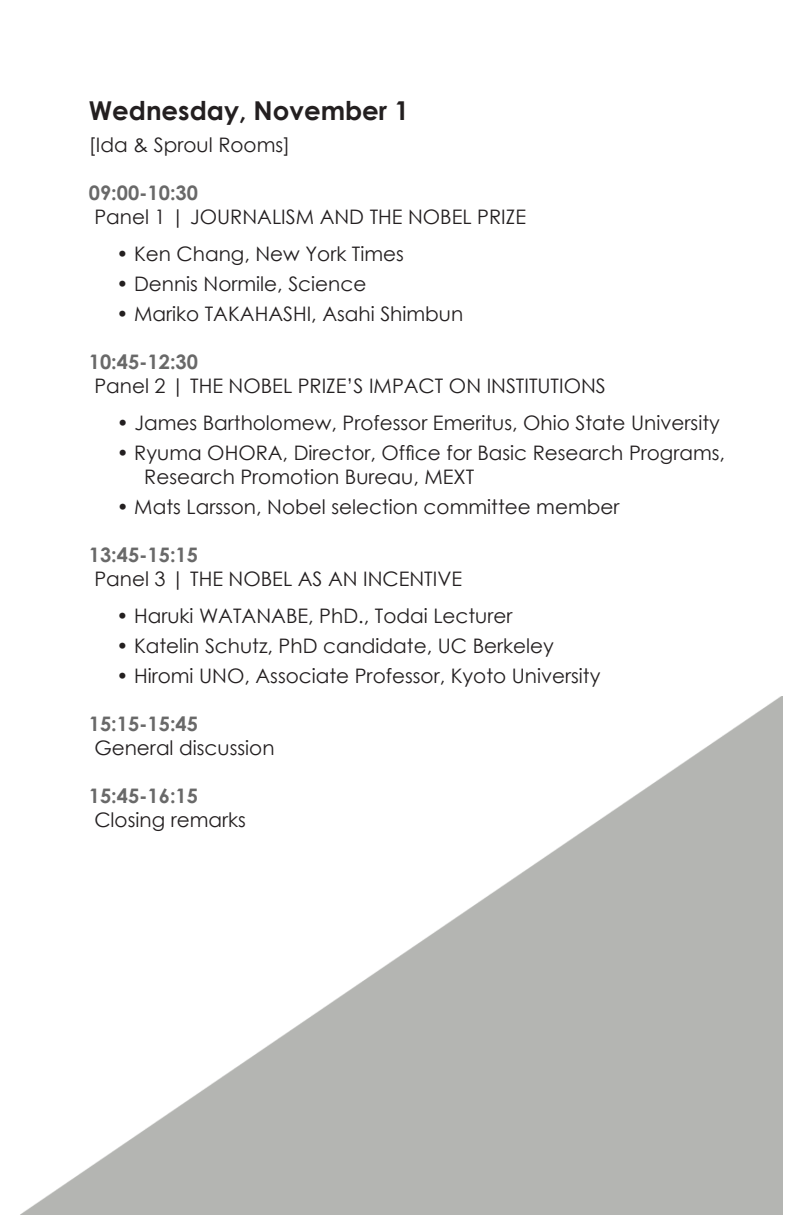
<style>
.page{position:relative;width:792px;height:1224px;background:#fff}
.page>*{position:absolute;margin:0;border:0;box-sizing:border-box;transform-origin:0 0}
.t1{font:700 26px "Century Gothic";color:#231f20}
.t2{font:20px "Century Gothic";color:#231f20}
.t3{font:700 20px "Century Gothic";color:#696969}
.s1{font-weight:700}
</style>
<div class="page">
<p class="t1" style="left:89px;top:91px;width:322px">Wednesday, November 1</p>
<p class="t2" style="left:89px;top:130px;width:203px">[Ida &amp; Sproul Rooms]</p>
<p class="t3" style="left:89px;top:177px;width:111px">09:00-10:30</p>
<p class="t2" style="left:94px;top:202px;width:433px">Panel 1 | JOURNALISM AND THE NOBEL PRIZE</p>
<p class="t2" style="left:116px;top:240px;width:289px"><span class="s1">•</span> Ken Chang, New York Times</p>
<p class="t2" style="left:116px;top:270px;width:251px"><span class="s1">•</span> Dennis Normile, Science</p>
<p class="t2" style="left:116px;top:300px;width:348px"><span class="s1">•</span> Mariko TAKAHASHI, Asahi Shimbun</p>
<p class="t3" style="left:89px;top:346px;width:111px">10:45-12:30</p>
<p class="t2" style="left:94px;top:372px;width:513px">Panel 2 | THE NOBEL PRIZE’S IMPACT ON INSTITUTIONS</p>
<p class="t2" style="left:117px;top:409px;width:605px"><span class="s1">•</span> James Bartholomew, Professor Emeritus, Ohio State University</p>
<p class="t2" style="left:117px;top:439px;width:610px"><span class="s1">•</span> Ryuma OHORA, Director, Office for Basic Research Programs,</p>
<p class="t2" style="left:144px;top:463px;width:332px">Research Promotion Bureau, MEXT</p>
<p class="t2" style="left:117px;top:493px;width:504px"><span class="s1">•</span> Mats Larsson, Nobel selection committee member</p>
<p class="t3" style="left:89px;top:539px;width:111px">13:45-15:15</p>
<p class="t2" style="left:94px;top:565px;width:369px">Panel 3 | THE NOBEL AS AN INCENTIVE</p>
<p class="t2" style="left:116px;top:602px;width:398px"><span class="s1">•</span> Haruki WATANABE, PhD., Todai Lecturer</p>
<p class="t2" style="left:116px;top:632px;width:439px"><span class="s1">•</span> Katelin Schutz, PhD candidate, UC Berkeley</p>
<p class="t2" style="left:116px;top:662px;width:486px"><span class="s1">•</span> Hiromi UNO, Associate Professor, Kyoto University</p>
<p class="t3" style="left:89px;top:709px;width:111px">15:15-15:45</p>
<p class="t2" style="left:94px;top:734px;width:182px">General discussion</p>
<p class="t3" style="left:89px;top:781px;width:111px">15:45-16:15</p>
<p class="t2" style="left:94px;top:806px;width:153px">Closing remarks</p>
</div>
